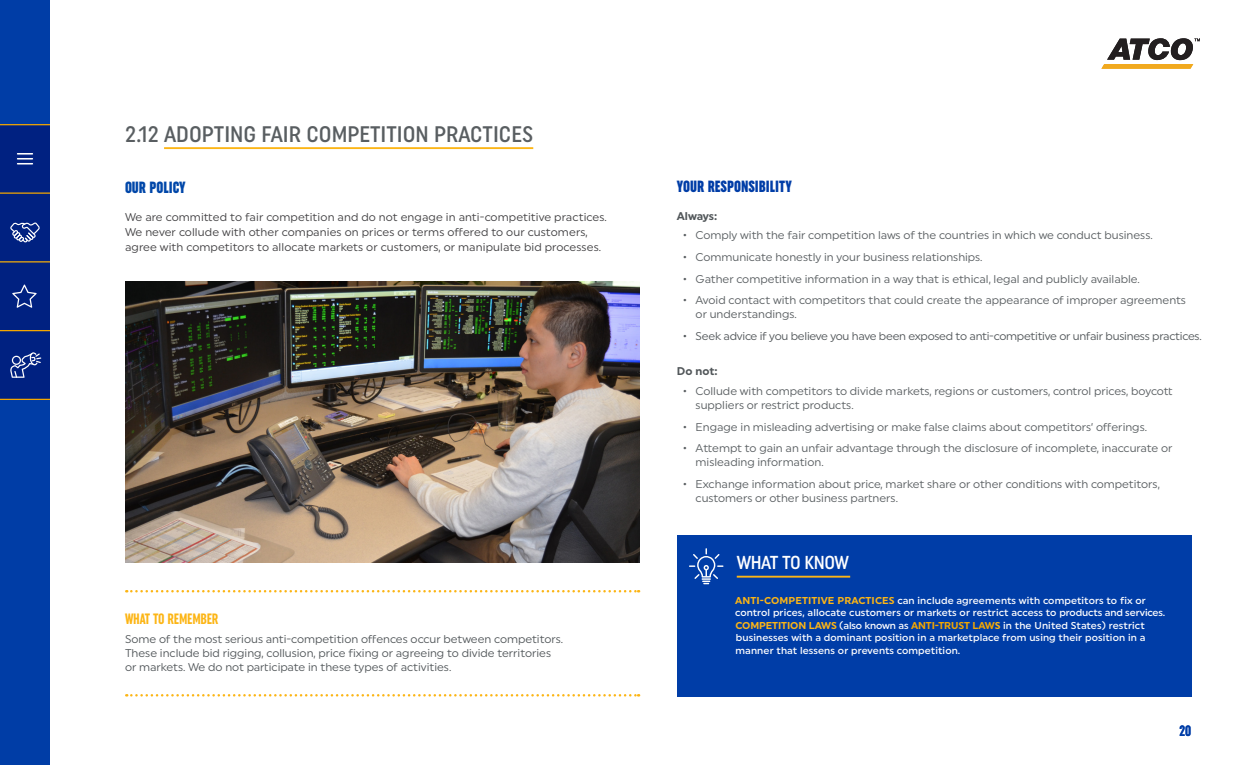
<style>
.page{position:relative;width:1260px;height:765px;background:#fff}
.page>*{position:absolute;margin:0;border:0;box-sizing:border-box;transform-origin:0 0}
.t1{font:500 condensed 22.5px "Uniform";color:#595e61}
.t2{font:500 condensed 18.75px "Uniform";letter-spacing:-.02em;color:#fff}
.t3{font:900 extra-condensed 16.25px "Uniform";color:#003da7}
.t4{font:900 extra-condensed 16.25px "Uniform";color:#0047a9}
.t5{font:700 extra-condensed 15px "Uniform";letter-spacing:-.01em;color:#fcb515}
.t6{font:700 extra-condensed 15px "Uniform";color:#003da7}
.t7{font:11.25px/14px "Uniform";color:#595e61}
.t8{font:11.25px/15px "Uniform";letter-spacing:.01em;color:#414042}
.t9{font:11.25px/14px "Uniform";color:#52575a}
.t10{font:11.25px "Uniform";letter-spacing:-.02em;color:#52575a}
.t11{font:700 11.25px "Uniform";letter-spacing:-.005em;color:#52575a}
.t12{font:500 10px/12.5px "Uniform";letter-spacing:.01em;color:#fff}
.s1{font-weight:700;color:#fcb515}
.s2{font-weight:700;color:#f4a700}
</style>
<div class="page">
<div style="left:0;top:0;width:50px;height:765px;background:#003da6"></div>
<div style="left:0;top:194px;width:50px;height:67px;background:#002181"></div>
<div style="left:0;top:262px;width:50px;height:68px;background:#002181"></div>
<div style="left:0;top:331px;width:50px;height:68px;background:#002181"></div>
<div style="left:0;top:125px;width:50px;height:67px;background:#002181"></div>
<hr style="left:0;top:192px;width:50px;height:2px;background:#f4a700">
<hr style="left:0;top:261px;width:50px;height:1px;background:#f4a700">
<hr style="left:0;top:330px;width:50px;height:1px;background:#f4a700">
<hr style="left:0;top:399px;width:50px;height:1px;background:#f4a700">
<div style="left:16px;top:152px;width:18px;height:3px;border:1px solid #002181"></div>
<div style="left:16px;top:157px;width:18px;height:3px;border:1px solid #002181"></div>
<div style="left:16px;top:162px;width:18px;height:3px;border:1px solid #002181"></div>
<svg style="left:10px;top:352px;width:31px;height:26px"></svg>
<svg style="left:10px;top:222px;width:30px;height:20px"></svg>
<svg style="left:12px;top:285px;width:25px;height:23px"></svg>
<hr style="left:0;top:124px;width:50px;height:1px;background:#f4a700">
<svg style="left:1101px;top:38px;width:99px;height:31px"></svg>
<hr style="left:164px;top:147px;width:369px;height:2px;background:#fcb515">
<div style="left:677px;top:535px;width:514px;height:162px;background:#003da7"></div>
<svg style="left:126px;top:694px;width:513px;height:3px"></svg>
<svg style="left:126px;top:590px;width:513px;height:2px"></svg>
<img style="left:125px;top:281px;width:514px;height:281px">
<svg style="left:689px;top:548px;width:34px;height:36px"></svg>
<hr style="left:737px;top:576px;width:113px;height:2px;background:#fcb515">
<h1 class="t1" style="left:125px;top:121px;width:410px">2.12 ADOPTING FAIR COMPETITION PRACTICES</h1>
<h3 class="t4" style="left:125px;top:178px;width:62px">OUR POLICY</h3>
<p class="t8" style="left:125px;top:209px;width:483px">We are committed to fair competition and do not engage in anti-competitive practices.<br>We never collude with other companies on prices or terms offered to our customers, agree with competitors to allocate markets or customers, or manipulate bid processes.</p>
<h3 class="t5" style="left:125px;top:610px;width:95px">WHAT TO REMEMBER</h3>
<p class="t9" style="left:125px;top:632px;width:440px">Some of the most serious anti-competition offences occur between competitors.<br>These include bid rigging, collusion, price fixing or agreeing to divide territories or markets. We do not participate in these types of activities.</p>
<h3 class="t3" style="left:677px;top:177px;width:116px">YOUR RESPONSIBILITY</h3>
<p class="t11" style="left:677px;top:209px;width:42px">Always:</p>
<p class="t7" style="left:683px;top:228px;width:471px">• Comply with the fair competition laws of the countries in which we conduct business.</p>
<p class="t7" style="left:683px;top:250px;width:301px">• Communicate honestly in your business relationships.</p>
<p class="t7" style="left:683px;top:271px;width:458px">• Gather competitive information in a way that is ethical, legal and publicly available.</p>
<p class="t7" style="left:696px;top:293px;width:492px;text-indent:-12px">• Avoid contact with competitors that could create the appearance of improper agreements or understandings.</p>
<p class="t10" style="left:683px;top:329px;width:520px">• Seek advice if you believe you have been exposed to anti-competitive or unfair business practices.</p>
<p class="t11" style="left:677px;top:365px;width:42px">Do not:</p>
<p class="t7" style="left:696px;top:384px;width:479px;text-indent:-12px">• Collude with competitors to divide markets, regions or customers, control prices, boycott suppliers or restrict products.</p>
<p class="t7" style="left:683px;top:419px;width:465px">• Engage in misleading advertising or make false claims about competitors’ offerings.</p>
<p class="t7" style="left:696px;top:441px;width:478px;text-indent:-12px">• Attempt to gain an unfair advantage through the disclosure of incomplete, inaccurate or misleading information.</p>
<p class="t7" style="left:696px;top:477px;width:466px;text-indent:-12px">• Exchange information about price, market share or other conditions with competitors, customers or other business partners.</p>
<h2 class="t2" style="left:737px;top:551px;width:114px">WHAT TO KNOW</h2>
<p class="t12" style="left:735px;top:594px;width:432px"><span class="s1">ANTI-COMPETITIVE PRACTICES</span> can include agreements with competitors to fix or control prices, allocate customers or markets or restrict access to products and services.<br><span class="s1">COMPETITION LAWS</span> (also known as <span class="s2">ANTI-TRUST LAW</span><span class="s1">S</span> in the United States) restrict businesses with a dominant position in a marketplace from using their position in a manner that lessens or prevents competition.</p>
<h3 class="t6" style="left:1179px;top:722px;width:13px">20</h3>
</div>
